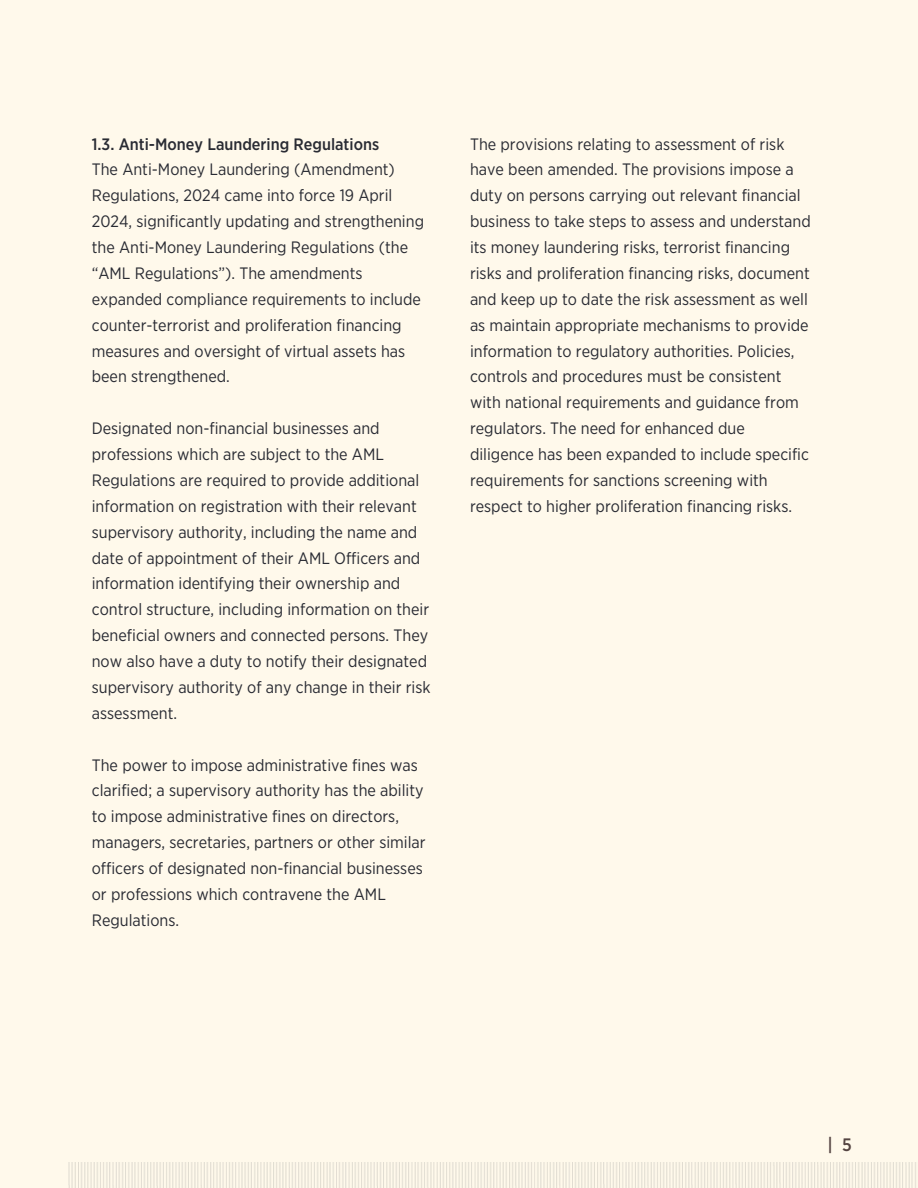
<style>
.page{position:relative;width:918px;height:1188px;background:#fff9eb}
.page>*{position:absolute;margin:0;border:0;box-sizing:border-box;transform-origin:0 0}
.t1{font:500 18px "Gotham Narrow";color:#544441}
.t2{font:16.5px/25.8px "Gotham Narrow";color:#292b33}
.t3{font:500 16.5px "Gotham Narrow";color:#292b33}
</style>
<div class="page">
<img style="left:68px;top:1163px;width:848px;height:25px">
<p class="t3" style="left:92px;top:136px;width:289px">1.3. Anti-Money Laundering Regulations</p>
<p class="t2" style="left:92px;top:158px;width:334px">The Anti-Money Laundering (Amendment)<br>Regulations, 2024 came into force 19 April 2024, significantly updating and strengthening the Anti-Money Laundering Regulations (the “AML Regulations”). The amendments expanded compliance requirements to include counter-terrorist and proliferation financing measures and oversight of virtual assets has been strengthened.</p>
<p class="t2" style="left:92px;top:416px;width:340px">Designated non-financial businesses and professions which are subject to the AML Regulations are required to provide additional information on registration with their relevant supervisory authority, including the name and date of appointment of their AML Officers and information identifying their ownership and control structure, including information on their beneficial owners and connected persons. They now also have a duty to notify their designated supervisory authority of any change in their risk assessment.</p>
<p class="t2" style="left:92px;top:753px;width:335px">The power to impose administrative fines was clarified; a supervisory authority has the ability to impose administrative fines on directors, managers, secretaries, partners or other similar officers of designated non-financial businesses or professions which contravene the AML Regulations.</p>
<p class="t2" style="left:470px;top:132px;width:342px">The provisions relating to assessment of risk have been amended. The provisions impose a duty on persons carrying out relevant financial business to take steps to assess and understand its money laundering risks, terrorist financing risks and proliferation financing risks, document and keep up to date the risk assessment as well as maintain appropriate mechanisms to provide information to regulatory authorities. Policies, controls and procedures must be consistent with national requirements and guidance from regulators. The need for enhanced due diligence has been expanded to include specific requirements for sanctions screening with respect to higher proliferation financing risks.</p>
<h1 class="t1" style="left:827px;top:1137px;width:26px">| 5</h1>
</div>
